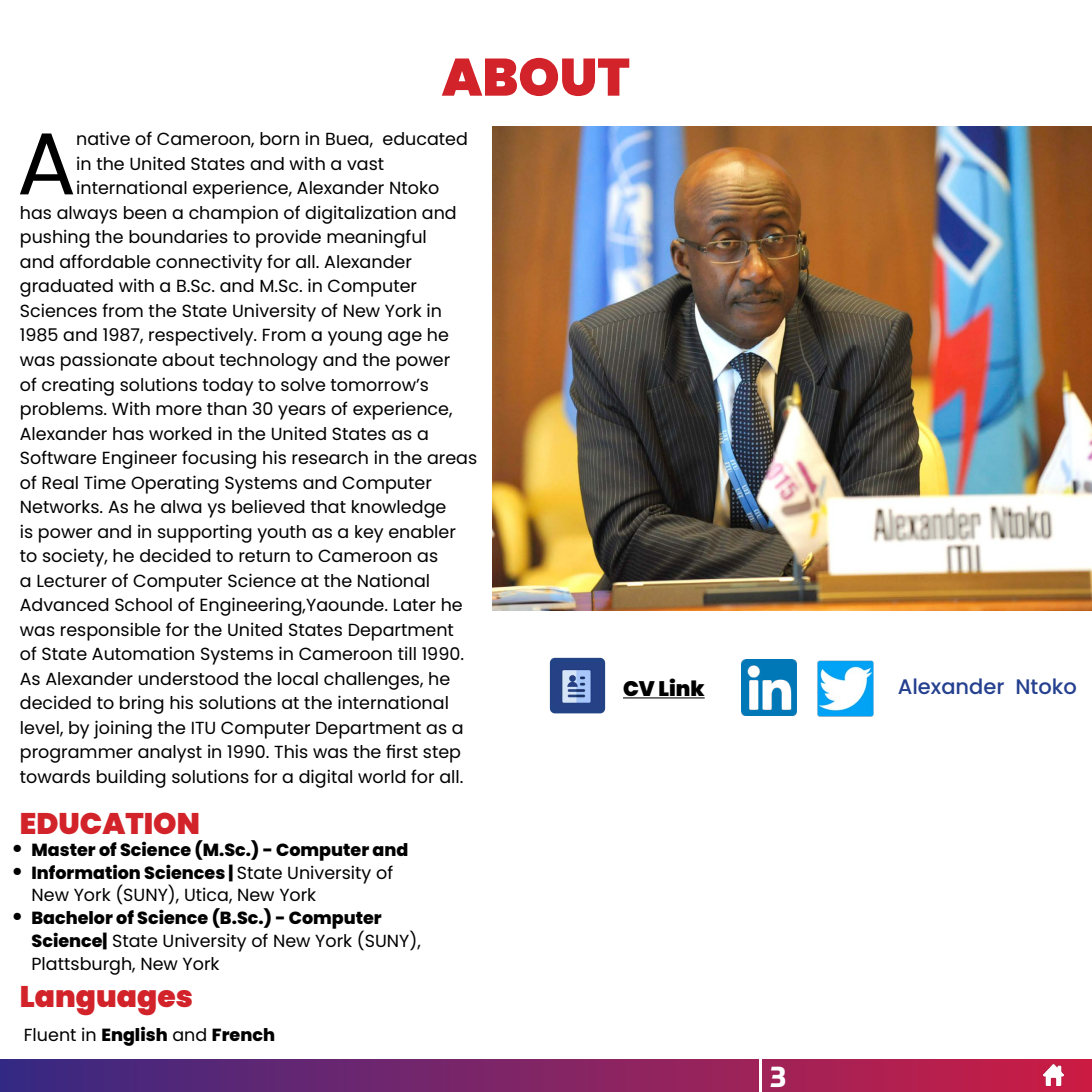
<style>
.page{position:relative;width:1092px;height:1092px;background:#fff}
.page>*{position:absolute;margin:0;border:0;box-sizing:border-box;transform-origin:0 0}
.t1{font:87.85px "Poppins";color:#000}
.t2{font:900 52.5px "Poppins";color:#d2232a}
.t3{font:900 29.75px "Poppins";color:#d2232a}
.t4{font:700 29.75px "Prometo";color:#fff}
.t5{font:500 21px "Poppins";color:#25408f}
.t6{font:900 21px "Poppins";color:#000}
.t7{font:17.5px/22.8px "Poppins";color:#000}
.t8{font:800 17.5px "Poppins";color:#000}
.s1{font-size:22.75px}
.s2{font-weight:800;font-size:22.75px}
.s3{font-weight:800}
.s4{font-weight:400}
</style>
<div class="page">
<div style="left:0;top:1059px;width:1091px;height:32px;background:linear-gradient(to right,#382983,#cd1f46)"></div>
<hr style="left:759px;top:1057px;width:2px;height:34px;background:#fff">
<img style="left:1043px;top:1064px;width:20px;height:21px">
<div style="left:550px;top:657px;width:55px;height:56px;background:#224385;border-radius:5px"></div>
<img style="left:493px;top:127px;width:598px;height:483px">
<img style="left:562px;top:669px;width:29px;height:34px">
<hr style="left:623px;top:697px;width:81px;height:1px;background:#000">
<div style="left:739px;top:658px;width:60px;height:60px;background:linear-gradient(to right,#fff,#fff);border-radius:5px"></div>
<img style="left:741px;top:660px;width:56px;height:55px">
<img style="left:817px;top:660px;width:57px;height:56px">
<h2 class="t2" style="left:441px;top:47px;width:189px">ABOUT</h2>
<h1 class="t1" style="left:17px;top:113px;width:61px">A</h1>
<p class="t7" style="left:76px;top:128px;width:393px">native of Cameroon, born in Buea, educated</p>
<p class="t7" style="left:76px;top:152px;width:309px">in the United States and with a vast</p>
<p class="t7" style="left:76px;top:177px;width:364px">international experience, Alexander Ntoko</p>
<p class="t7" style="left:20px;top:201px;width:438px">has always been a champion of digitalization and</p>
<p class="t7" style="left:20px;top:226px;width:408px">pushing the boundaries to provide meaningful</p>
<p class="t7" style="left:20px;top:250px;width:393px">and affordable connectivity for all. Alexander</p>
<p class="t7" style="left:20px;top:275px;width:399px">graduated with a B.Sc. and M.Sc. in Computer</p>
<p class="t7" style="left:20px;top:299px;width:423px">Sciences from the State University of New York in</p>
<p class="t7" style="left:20px;top:324px;width:430px">1985 and 1987, respectively. From a young age he</p>
<p class="t7" style="left:20px;top:348px;width:432px">was passionate about technology and the power</p>
<p class="t7" style="left:20px;top:373px;width:410px">of creating solutions today to solve tomorrow’s</p>
<p class="t7" style="left:20px;top:397px;width:434px">problems. With more than 30 years of experience,</p>
<p class="t7" style="left:20px;top:422px;width:410px">Alexander has worked in the United States as a</p>
<p class="t7" style="left:20px;top:446px;width:459px">Software Engineer focusing his research in the areas</p>
<p class="t7" style="left:20px;top:471px;width:413px">of Real Time Operating Systems and Computer</p>
<p class="t7" style="left:20px;top:495px;width:428px">Networks. As he alwa ys believed that knowledge</p>
<p class="t7" style="left:20px;top:520px;width:437px">is power and in supporting youth as a key enabler</p>
<p class="t7" style="left:20px;top:544px;width:420px">to society, he decided to return to Cameroon as</p>
<p class="t7" style="left:20px;top:569px;width:412px">a Lecturer of Computer Science at the National</p>
<p class="t7" style="left:20px;top:593px;width:444px">Advanced School of Engineering,Yaounde. Later he</p>
<p class="t7" style="left:20px;top:618px;width:435px">was responsible for the United States Department</p>
<p class="t7" style="left:20px;top:642px;width:445px">of State Automation Systems in Cameroon till 1990.</p>
<p class="t7" style="left:20px;top:667px;width:432px">As Alexander understood the local challenges, he</p>
<p class="t7" style="left:20px;top:691px;width:430px">decided to bring his solutions at the international</p>
<p class="t7" style="left:20px;top:716px;width:445px">level, by joining the ITU Computer Department as a</p>
<p class="t7" style="left:20px;top:740px;width:442px">programmer analyst in 1990. This was the first step</p>
<p class="t7" style="left:20px;top:765px;width:445px">towards building solutions for a digital world for all.</p>
<h3 class="t3" style="left:20px;top:806px;width:181px">EDUCATION</h3>
<p class="t8" style="left:12px;top:839px;width:398px"><span class="s1">•</span> Master of Science (M.Sc.) - Computer and</p>
<p class="t7" style="left:32px;top:861px;width:363px;text-indent:-20px"><span class="s2">•</span> <span class="s3">Information Sciences |</span> State University of<br>New York (SUNY), Utica, New York</p>
<p class="t7" style="left:32px;top:906px;width:391px;text-indent:-20px"><span class="s2">•</span> <span class="s3">Bachelor of Science (B.Sc.) - Computer<br>Science|</span> State University of New York (SUNY),<br>Plattsburgh, New York</p>
<h3 class="t3" style="left:20px;top:979px;width:174px">Languages</h3>
<p class="t8" style="left:24px;top:1024px;width:253px"><span class="s4">Fluent in</span> English <span class="s4">and</span> French</p>
<p class="t6" style="left:623px;top:676px;width:83px">CV Link</p>
<p class="t5" style="left:897px;top:674px;width:181px">Alexander Ntoko</p>
<h3 class="t4" style="left:770px;top:1057px;width:18px">3</h3>
</div>
